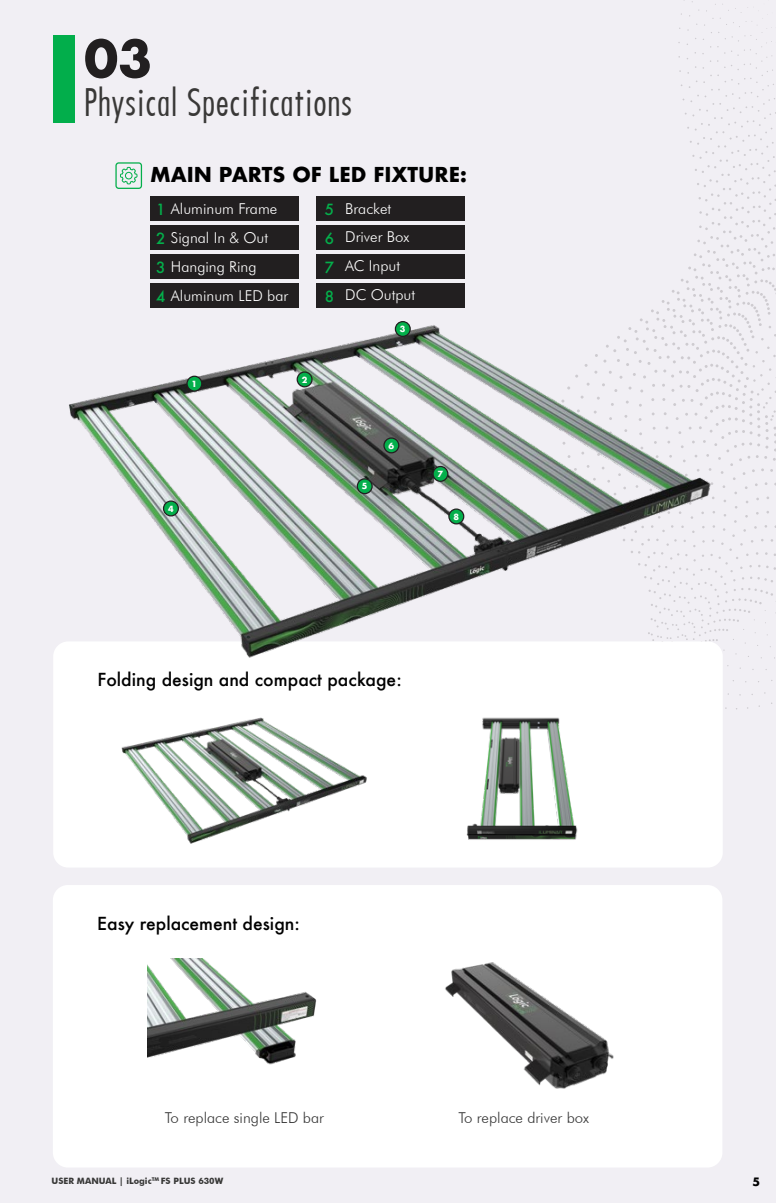
<style>
.page{position:relative;width:776px;height:1203px;background:#fff}
.page>*{position:absolute;margin:0;border:0;box-sizing:border-box;transform-origin:0 0}
.t1{font:700 50px "Futura";color:#221f20}
.t2{font:500 35px "Futura Cond";color:#393837}
.t3{font:700 20px "Futura";color:#000}
.t4{font:500 17.5px "Futura";color:#000}
.t5{font:300 15px/28.8px "Futura BT";color:#fff}
.t6{font:300 15px "Futura BT";color:#383838}
.t7{font:500 15px/28.8px "Futura";color:#04af4b;text-align:justify}
.t8{font:700 11.25px "Futura";color:#000}
.t9{font:700 8.75px "Futura BT";color:#383837}
.t10{font:700 8.25px "Futura";color:#fff}
.s1{font-family:"Futura";font-weight:500;color:#04af4b}
</style>
<div class="page">
<div style="left:0;top:0;width:775px;height:1203px;background:#f1eff4"></div>
<svg style="left:678px;top:0;width:97px;height:712px"></svg>
<div style="left:53px;top:641px;width:669px;height:226px;background:#fff;border-radius:15px"></div>
<div style="left:53px;top:885px;width:668px;height:282px;background:#fff;border-radius:15px"></div>
<img style="left:53px;top:286px;width:669px;height:372px">
<img style="left:121px;top:717px;width:246px;height:127px">
<img style="left:466px;top:717px;width:112px;height:123px">
<div style="left:53px;top:35px;width:22px;height:88px;background:#02ae4b"></div>
<svg style="left:115px;top:162px;width:27px;height:27px"></svg>
<div style="left:187px;top:376px;width:15px;height:15px;background:#04af4b;border-radius:50%"></div>
<div style="left:186px;top:376px;width:16px;height:16px;border:1px solid #221f20;border-radius:50%"></div>
<svg style="left:297px;top:372px;width:15px;height:15px"></svg>
<div style="left:296px;top:371px;width:16px;height:16px;border:1px solid #221f20;border-radius:50%"></div>
<div style="left:395px;top:322px;width:15px;height:14px;background:#04af4b;border-radius:50%"></div>
<div style="left:394px;top:321px;width:16px;height:16px;border:1px solid #221f20;border-radius:50%"></div>
<div style="left:163px;top:501px;width:15px;height:15px;background:#04af4b;border-radius:50%"></div>
<div style="left:163px;top:500px;width:16px;height:16px;border:1px solid #221f20;border-radius:50%"></div>
<div style="left:357px;top:479px;width:15px;height:15px;background:#04af4b;border-radius:50%"></div>
<div style="left:356px;top:478px;width:16px;height:16px;border:1px solid #221f20;border-radius:50%"></div>
<div style="left:384px;top:438px;width:14px;height:15px;background:#04af4b;border-radius:50%"></div>
<div style="left:383px;top:437px;width:16px;height:16px;border:1px solid #221f20;border-radius:50%"></div>
<div style="left:432px;top:466px;width:15px;height:15px;background:#04af4b;border-radius:50%"></div>
<div style="left:432px;top:466px;width:16px;height:16px;border:1px solid #221f20;border-radius:50%"></div>
<div style="left:448px;top:509px;width:15px;height:15px;background:#04af4b;border-radius:50%"></div>
<div style="left:448px;top:508px;width:16px;height:16px;border:1px solid #221f20;border-radius:50%"></div>
<img style="left:445px;top:962px;width:168px;height:127px">
<img style="left:147px;top:959px;width:170px;height:106px">
<div style="left:150px;top:196px;width:148px;height:25px;background:#221f20"></div>
<div style="left:316px;top:196px;width:148px;height:25px;background:#221f20"></div>
<div style="left:150px;top:225px;width:148px;height:24px;background:#221f20"></div>
<div style="left:316px;top:225px;width:148px;height:24px;background:#221f20"></div>
<div style="left:150px;top:254px;width:148px;height:24px;background:#221f20"></div>
<div style="left:316px;top:254px;width:148px;height:24px;background:#221f20"></div>
<div style="left:150px;top:283px;width:148px;height:24px;background:#221f20"></div>
<div style="left:316px;top:283px;width:148px;height:24px;background:#221f20"></div>
<h1 class="t1" style="left:84px;top:22px;width:70px">03</h1>
<h2 class="t2" style="left:84px;top:80px;width:270px">Physical Specifications</h2>
<h3 class="t3" style="left:150px;top:160px;width:318px">MAIN PARTS OF LED FIXTURE:</h3>
<p class="t5" style="left:156px;top:195px;width:133px"><span class="s1">1</span> Aluminum Frame<br><span class="s1">2</span> Signal In &amp; Out<br><span class="s1">3</span> Hanging Ring<br><span class="s1">4</span> Aluminum LED bar</p>
<p class="t7" style="left:325px;top:195px;width:11px">5<br>6<br>7<br>8</p>
<p class="t5" style="left:345px;top:194px;width:71px">Bracket<br>Driver Box<br>AC Input<br>DC Output</p>
<p class="t10" style="left:191px;top:378px;width:7px">1</p>
<p class="t10" style="left:168px;top:503px;width:7px">4</p>
<p class="t10" style="left:301px;top:373px;width:7px">2</p>
<p class="t10" style="left:399px;top:323px;width:7px">3</p>
<p class="t10" style="left:361px;top:480px;width:7px">5</p>
<p class="t10" style="left:388px;top:439px;width:7px">6</p>
<p class="t10" style="left:437px;top:468px;width:7px">7</p>
<p class="t10" style="left:453px;top:511px;width:7px">8</p>
<p class="t4" style="left:98px;top:668px;width:305px">Folding design and compact package:</p>
<p class="t4" style="left:97px;top:911px;width:204px">Easy replacement design:</p>
<p class="t6" style="left:165px;top:1109px;width:160px">To replace single LED bar</p>
<p class="t6" style="left:458px;top:1109px;width:132px">To replace driver box</p>
<p class="t9" style="left:52px;top:1175px;width:173px">USER MANUAL | iLogic<sup>TM</sup> FS PLUS 630W</p>
<p class="t8" style="left:752px;top:1174px;width:9px">5</p>
</div>
